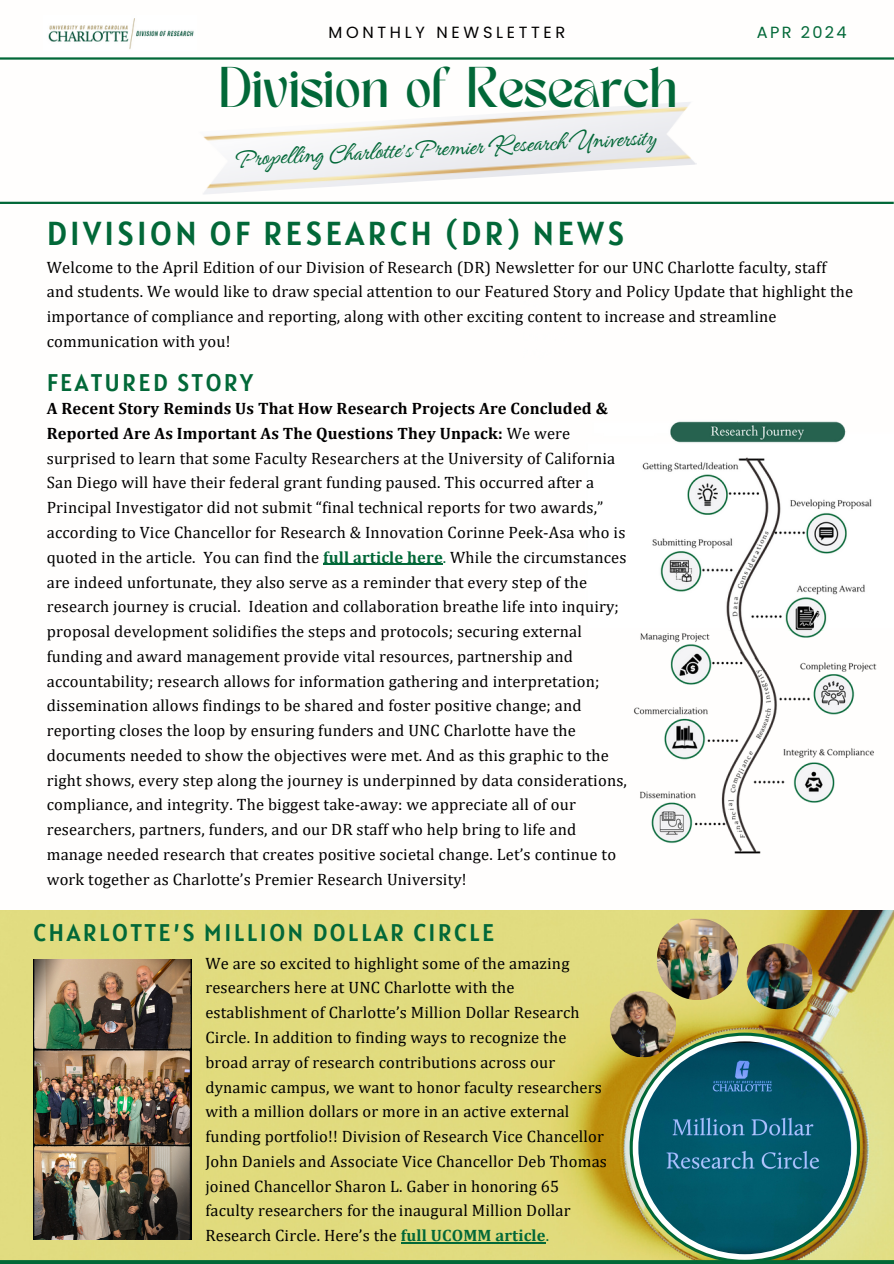
<style>
.page{position:relative;width:894px;height:1264px;background:#fff}
.page>*{position:absolute;margin:0;border:0;box-sizing:border-box;transform-origin:0 0}
.t1{font:40.05px "TANMERINGUE";color:#026838}
.t2{font:33px "Alatsi";letter-spacing:.1em;color:#026838}
.t3{font:24px "Alatsi";letter-spacing:.1em;color:#026838}
.t4{font:23.4px "Angeletta";color:#026838}
.t5{font:16.5px/24.8px "Cambria";letter-spacing:.01em;color:#000}
.t6{font:16.2px "Poppins";letter-spacing:.225em;color:#000}
.t7{font:16.2px "Poppins";letter-spacing:.145em;color:#026838}
.s1{font-weight:700}
.s2{font-weight:700;color:#026838}
.s3{color:#026838}
</style>
<div class="page">
<hr style="left:0;top:202px;width:893px;height:2px;background:#026838">
<hr style="left:0;top:57px;width:893px;height:3px;background:#026838">
<img style="left:203px;top:102px;width:494px;height:92px">
<img style="left:48px;top:18px;width:146px;height:31px">
<img style="left:0;top:910px;width:893px;height:349px">
<svg style="left:629px;top:1032px;width:230px;height:230px;background:#38865a"></svg>
<svg style="left:632px;top:1035px;width:224px;height:224px"></svg>
<img style="left:638px;top:1041px;width:213px;height:213px;border-radius:50%">
<svg style="left:0;top:1259px;width:893px;height:4px;background:#3b8449"></svg>
<img style="left:34px;top:959px;width:157px;height:280px">
<img style="left:608px;top:989px;width:69px;height:69px">
<img style="left:656px;top:917px;width:82px;height:83px">
<img style="left:745px;top:942px;width:68px;height:68px">
<img style="left:633px;top:421px;width:244px;height:433px">
<hr style="left:323px;top:564px;width:120px;height:1px;background:#026838">
<hr style="left:401px;top:1242px;width:144px;height:1px;background:#026838">
<p class="t6" style="left:328px;top:21px;width:238px">MONTHLY NEWSLETTER</p>
<p class="t7" style="left:756px;top:21px;width:91px">APR 2024</p>
<h3 class="t1" style="left:219px;top:67px;width:460px">Division of Research</h3>
<p class="t4" style="left:236px;top:143px;width:421px;rotate:-3deg">Propel ing Charlotte’s Premier Research University</p>
<p class="t2" style="left:47px;top:212px;width:578px">DIVISION OF RESEARCH (DR) NEWS</p>
<p class="t5" style="left:47px;top:254px;width:807px">Welcome to the April Edition of our Division of Research (DR) Newsletter for our UNC Charlotte faculty, staff and students. We would like to draw special attention to our Featured Story and Policy Update that highlight the importance of compliance and reporting, along with other exciting content to increase and streamline communication with you!</p>
<p class="t3" style="left:47px;top:367px;width:208px">FEATURED STORY</p>
<p class="t5" style="left:47px;top:396px;width:581px"><span class="s1">A Recent Story Reminds Us That How Research Projects Are Concluded &amp; Reported Are As Important As The Questions They Unpack:</span> We were surprised to learn that some Faculty Researchers at the University of California San Diego will have their federal grant funding paused. This occurred after a Principal Investigator did not submit “final technical reports for two awards,” according to Vice Chancellor for Research &amp; Innovation Corinne Peek-Asa who is quoted in the article. You can find the <span class="s2">full article here</span><span class="s3">.</span> While the circumstances are indeed unfortunate, they also serve as a reminder that every step of the research journey is crucial. Ideation and collaboration breathe life into inquiry; proposal development solidifies the steps and protocols; securing external funding and award management provide vital resources, partnership and accountability; research allows for information gathering and interpretation; dissemination allows findings to be shared and foster positive change; and reporting closes the loop by ensuring funders and UNC Charlotte have the documents needed to show the objectives were met. And as this graphic to the right shows, every step along the journey is underpinned by data considerations, compliance, and integrity. The biggest take-away: we appreciate all of our researchers, partners, funders, and our DR staff who help bring to life and manage needed research that creates positive societal change. Let’s continue to work together as Charlotte’s Premier Research University!</p>
<p class="t3" style="left:34px;top:917px;width:462px">CHARLOTTE’S MILLION DOLLAR CIRCLE</p>
<p class="t5" style="left:205px;top:950px;width:403px">We are so excited to highlight some of the amazing researchers here at UNC Charlotte with the establishment of Charlotte’s Million Dollar Research Circle. In addition to finding ways to recognize the broad array of research contributions across our dynamic campus, we want to honor faculty researchers with a million dollars or more in an active external funding portfolio!! Division of Research Vice Chancellor John Daniels and Associate Vice Chancellor Deb Thomas joined Chancellor Sharon L. Gaber in honoring 65 faculty researchers for the inaugural Million Dollar Research Circle. Here’s the <span class="s2">full UCOMM article</span><span class="s3">.</span></p>
</div>
